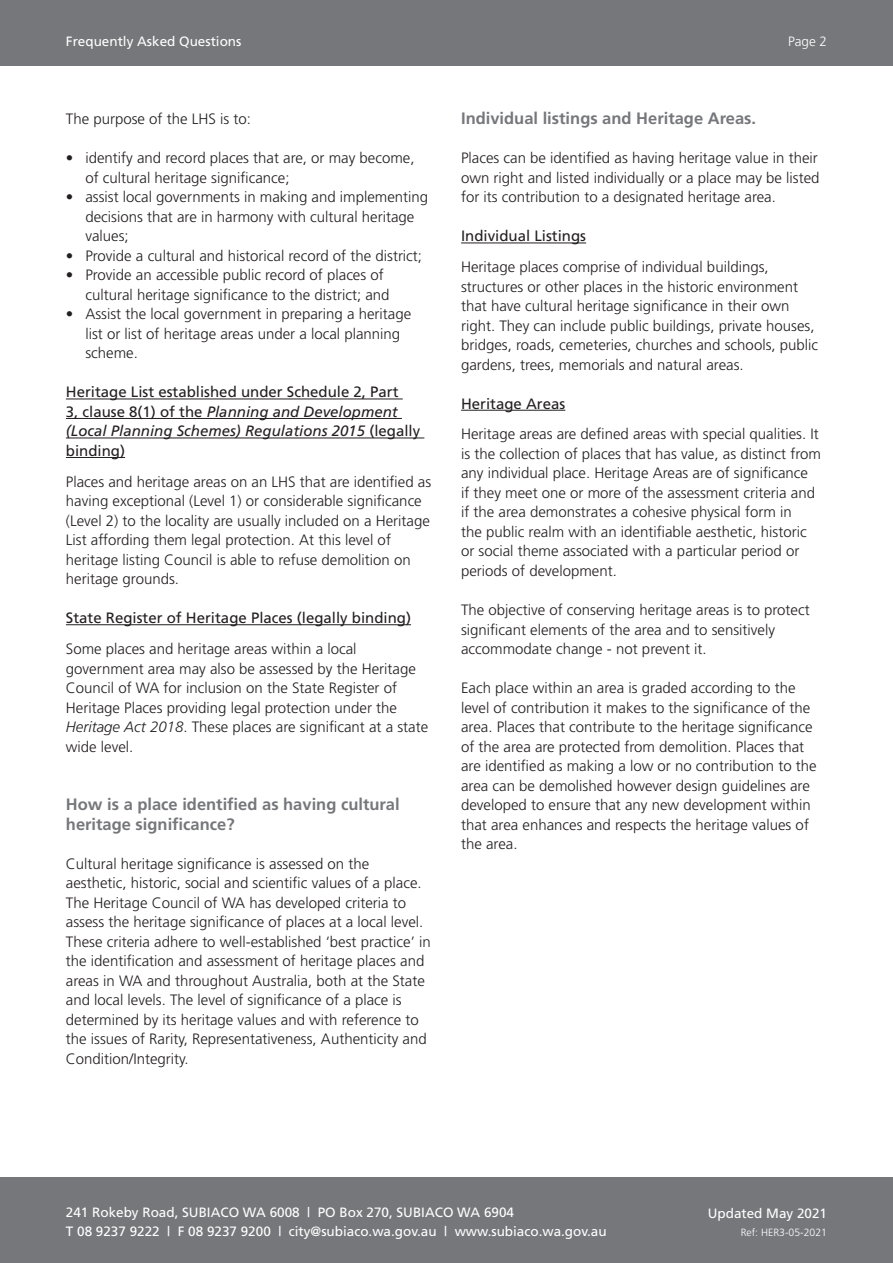
<style>
.page{position:relative;width:893px;height:1263px;background:#fff}
.page>*{position:absolute;margin:0;border:0;box-sizing:border-box;transform-origin:0 0}
.t1{font:700 16.5px/19.5px "Frutiger";color:#76777b}
.t2{font:300 15px/19.5px "Frutiger";color:#231f20}
.t3{font:15px "Frutiger";color:#231f20}
.t4{font:italic 15px/19.5px "Frutiger CE";color:#231f20}
.t5{font:13.5px/19.5px "Frutiger";color:#fff}
.t6{font:300 13.5px "Frutiger";color:#fff}
.t7{font:300 10.5px "Frutiger";color:#fff}
.s1{font-family:"Frutiger";font-style:normal}
.s2{font-style:italic}
</style>
<div class="page">
<div style="left:0;top:1177px;width:893px;height:86px;background:#76777b"></div>
<div style="left:0;top:0;width:893px;height:66px;background:#76777b"></div>
<hr style="left:66px;top:399px;width:337px;height:1px;background:#231f20">
<hr style="left:66px;top:418px;width:336px;height:1px;background:#231f20">
<hr style="left:66px;top:438px;width:358px;height:1px;background:#231f20">
<hr style="left:66px;top:457px;width:59px;height:1px;background:#231f20">
<hr style="left:66px;top:624px;width:345px;height:1px;background:#231f20">
<hr style="left:461px;top:243px;width:125px;height:1px;background:#231f20">
<hr style="left:461px;top:410px;width:104px;height:1px;background:#231f20">
<p class="t5" style="left:66px;top:32px;width:177px">Frequently Asked Questions</p>
<p class="t6" style="left:788px;top:34px;width:41px">Page 2</p>
<p class="t2" style="left:66px;top:110px;width:187px">The purpose of the LHS is to:</p>
<p class="t2" style="left:85px;top:149px;width:331px;text-indent:-20px">• identify and record places that are, or may become, of cultural heritage significance;</p>
<p class="t2" style="left:85px;top:188px;width:344px;text-indent:-20px">• assist local governments in making and implementing decisions that are in harmony with cultural heritage values;</p>
<p class="t2" style="left:66px;top:246px;width:358px">• Provide a cultural and historical record of the district;</p>
<p class="t2" style="left:85px;top:266px;width:306px;text-indent:-20px">• Provide an accessible public record of places of cultural heritage significance to the district; and</p>
<p class="t2" style="left:85px;top:305px;width:327px;text-indent:-20px">• Assist the local government in preparing a heritage list or list of heritage areas under a local planning scheme.</p>
<p class="t3" style="left:66px;top:383px;width:334px">Heritage List established under Schedule 2, Part</p>
<p class="t4" style="left:66px;top:402px;width:356px"><span class="s1">3, clause 8(1) of the</span> Planning and Development (Local Planning Schemes) Regulations 2015 <span class="s1">(legally</span></p>
<p class="t3" style="left:66px;top:442px;width:61px">binding)</p>
<p class="t2" style="left:66px;top:472px;width:367px">Places and heritage areas on an LHS that are identified as having exceptional (Level 1) or considerable significance (Level 2) to the locality are usually included on a Heritage List affording them legal protection. At this level of heritage listing Council is able to refuse demolition on heritage grounds.</p>
<p class="t3" style="left:66px;top:609px;width:347px">State Register of Heritage Places (legally binding)</p>
<p class="t2" style="left:66px;top:639px;width:364px">Some places and heritage areas within a local government area may also be assessed by the Heritage Council of WA for inclusion on the State Register of Heritage Places providing legal protection under the <span class="s2">Heritage Act 2018</span>. These places are significant at a state wide level.</p>
<p class="t1" style="left:66px;top:795px;width:335px">How is a place identified as having cultural heritage significance?</p>
<p class="t2" style="left:66px;top:854px;width:366px">Cultural heritage significance is assessed on the aesthetic, historic, social and scientific values of a place.<br>The Heritage Council of WA has developed criteria to assess the heritage significance of places at a local level.<br>These criteria adhere to well-established ‘best practice’ in the identification and assessment of heritage places and areas in WA and throughout Australia, both at the State and local levels. The level of significance of a place is determined by its heritage values and with reference to the issues of Rarity, Representativeness, Authenticity and Condition/Integrity.</p>
<p class="t1" style="left:461px;top:109px;width:296px">Individual listings and Heritage Areas.</p>
<p class="t2" style="left:461px;top:149px;width:360px;text-align:justify">Places can be identified as having heritage value in their own right and listed individually or a place may be listed for its contribution to a designated heritage area.</p>
<p class="t3" style="left:461px;top:227px;width:127px">Individual Listings</p>
<p class="t2" style="left:461px;top:257px;width:359px">Heritage places comprise of individual buildings, structures or other places in the historic environment that have cultural heritage significance in their own right. They can include public buildings, private houses, bridges, roads, cemeteries, churches and schools, public gardens, trees, memorials and natural areas.</p>
<p class="t3" style="left:461px;top:395px;width:106px">Heritage Areas</p>
<p class="t2" style="left:461px;top:425px;width:361px">Heritage areas are defined areas with special qualities. It is the collection of places that has value, as distinct from any individual place. Heritage Areas are of significance<br>if they meet one or more of the assessment criteria and if the area demonstrates a cohesive physical form in<br>the public realm with an identifiable aesthetic, historic or social theme associated with a particular period or periods of development.</p>
<p class="t2" style="left:461px;top:600px;width:350px">The objective of conserving heritage areas is to protect significant elements of the area and to sensitively accommodate change - not prevent it.</p>
<p class="t2" style="left:461px;top:678px;width:357px">Each place within an area is graded according to the level of contribution it makes to the significance of the area. Places that contribute to the heritage significance of the area are protected from demolition. Places that are identified as making a low or no contribution to the area can be demolished however design guidelines are developed to ensure that any new development within that area enhances and respects the heritage values of the area.</p>
<p class="t5" style="left:66px;top:1202px;width:542px">241 Rokeby Road, SUBIACO WA 6008 | PO Box 270, SUBIACO WA 6904<br>T 08 9237 9222 | F 08 9237 9200 | city@subiaco.wa.gov.au | www.subiaco.wa.gov.au</p>
<p class="t5" style="left:708px;top:1203px;width:121px">Updated May 2021</p>
<p class="t7" style="left:741px;top:1226px;width:88px">Ref: HER3-05-2021</p>
</div>
